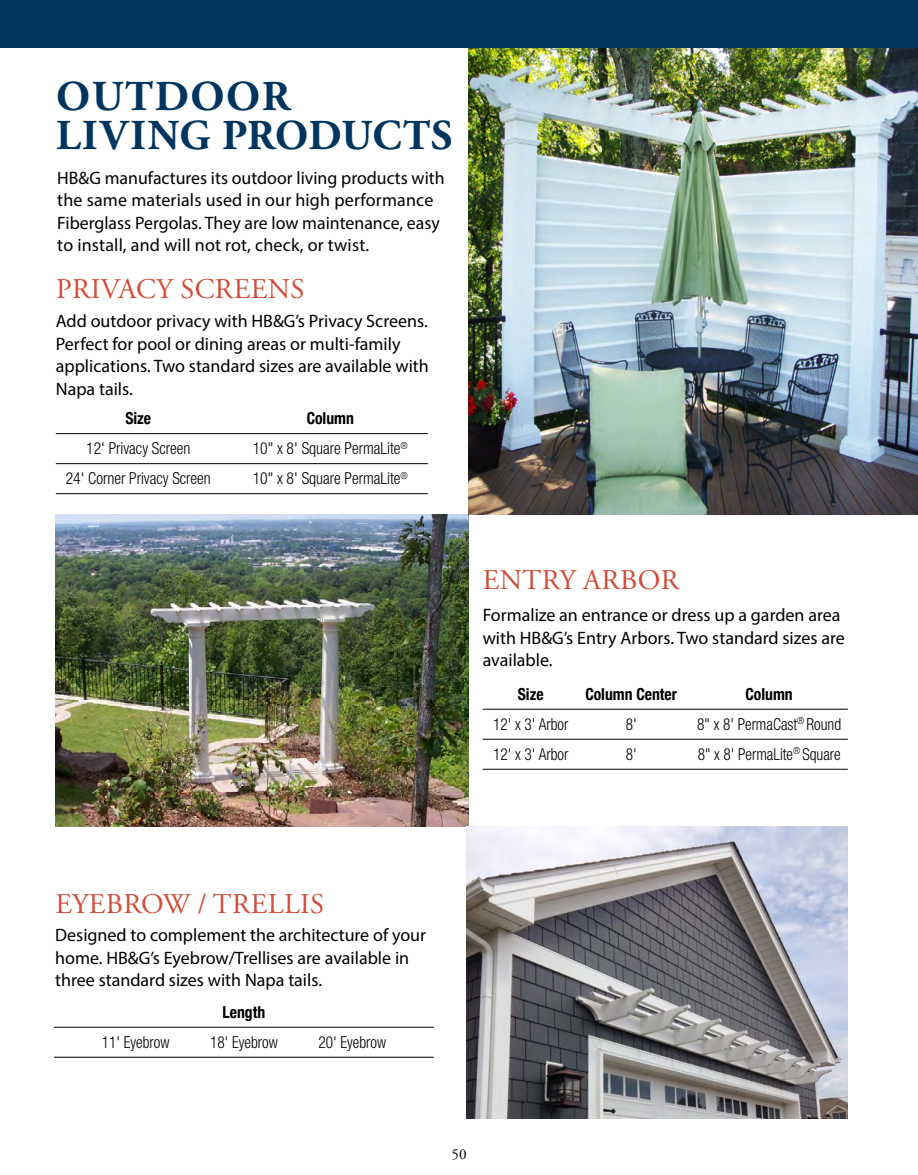
<style>
.page{position:relative;width:918px;height:1175px;background:#fff}
.page>*{position:absolute;margin:0;border:0;box-sizing:border-box;transform-origin:0 0}
.t1{font:700 42.6px/39px "Adobe Garamond Pro";letter-spacing:.035em;color:#00355f}
.t2{font:28.5px "Adobe Garamond Pro";letter-spacing:.015em;color:#d34b39}
.t3{font:18px/22.5px "Myriad Pro";color:#000}
.t4{font:300 condensed 16.5px "Helvetica Neue";color:#000;scale:.93 1}
.t5{font:300 condensed 16.5px "Helvetica Neue";color:#000;scale:.95 1}
.t6{font:700 condensed 16.5px "Helvetica Neue";color:#000;scale:.95 1}
.t7{font:15px "Adobe Garamond Pro";color:#000}
</style>
<div class="page">
<img style="left:468px;top:47px;width:450px;height:467px">
<hr style="left:54px;top:1026px;width:380px;height:1px;background:#000">
<hr style="left:54px;top:1056px;width:380px;height:1px;background:#000">
<hr style="left:56px;top:433px;width:372px;height:1px;background:#000">
<hr style="left:56px;top:463px;width:372px;height:1px;background:#000">
<hr style="left:56px;top:493px;width:372px;height:1px;background:#000">
<hr style="left:483px;top:709px;width:365px;height:1px;background:#000">
<hr style="left:483px;top:739px;width:365px;height:1px;background:#000">
<hr style="left:483px;top:769px;width:365px;height:1px;background:#000">
<img style="left:56px;top:514px;width:412px;height:312px">
<img style="left:467px;top:826px;width:381px;height:292px">
<div style="left:0;top:0;width:918px;height:47px;background:#00355f"></div>
<h1 class="t1" style="left:56px;top:78px;width:398px">OUTDOOR<br>LIVING PRODUCTS</h1>
<p class="t3" style="left:57px;top:166px;width:389px">HB&amp;G manufactures its outdoor living products with the same materials used in our high performance Fiberglass Pergolas. They are low maintenance, easy to install, and will not rot, check, or twist.</p>
<h2 class="t2" style="left:56px;top:272px;width:250px">PRIVACY SCREENS</h2>
<p class="t3" style="left:56px;top:309px;width:375px">Add outdoor privacy with HB&amp;G’s Privacy Screens.<br>Perfect for pool or dining areas or multi-family applications. Two standard sizes are available with Napa tails.</p>
<p class="t6" style="left:125px;top:405px;width:29px">Size</p>
<p class="t6" style="left:307px;top:405px;width:51px">Column</p>
<p class="t5" style="left:86px;top:439px;width:111px">12' Privacy Screen</p>
<p class="t5" style="left:253px;top:439px;width:165px">10" x 8' Square PermaLite<sup>®</sup></p>
<p class="t5" style="left:66px;top:469px;width:154px">24' Corner Privacy Screen</p>
<p class="t5" style="left:253px;top:469px;width:165px">10" x 8' Square PermaLite<sup>®</sup></p>
<h2 class="t2" style="left:483px;top:563px;width:198px">ENTRY ARBOR</h2>
<p class="t3" style="left:483px;top:603px;width:364px">Formalize an entrance or dress up a garden area with HB&amp;G’s Entry Arbors. Two standard sizes are available.</p>
<p class="t6" style="left:518px;top:680px;width:29px">Size</p>
<p class="t6" style="left:585px;top:680px;width:98px">Column Center</p>
<p class="t6" style="left:746px;top:680px;width:51px">Column</p>
<p class="t4" style="left:493px;top:714px;width:82px">12' x 3' Arbor</p>
<p class="t4" style="left:626px;top:714px;width:13px">8'</p>
<p class="t4" style="left:697px;top:714px;width:156px">8" x 8' PermaCast<sup>®</sup> Round</p>
<p class="t4" style="left:493px;top:744px;width:82px">12' x 3' Arbor</p>
<p class="t4" style="left:626px;top:744px;width:13px">8'</p>
<p class="t4" style="left:698px;top:744px;width:155px">8" x 8' PermaLite<sup>®</sup> Square</p>
<h2 class="t2" style="left:55px;top:886px;width:270px">EYEBROW / TRELLIS</h2>
<p class="t3" style="left:55px;top:923px;width:372px">Designed to complement the architecture of your home. HB&amp;G’s Eyebrow/Trellises are available in three standard sizes with Napa tails.</p>
<p class="t6" style="left:223px;top:998px;width:46px">Length</p>
<p class="t4" style="left:102px;top:1032px;width:74px">11' Eyebrow</p>
<p class="t4" style="left:210px;top:1032px;width:74px">18' Eyebrow</p>
<p class="t4" style="left:318px;top:1032px;width:74px">20' Eyebrow</p>
<p class="t7" style="left:452px;top:1144px;width:16px">50</p>
</div>
